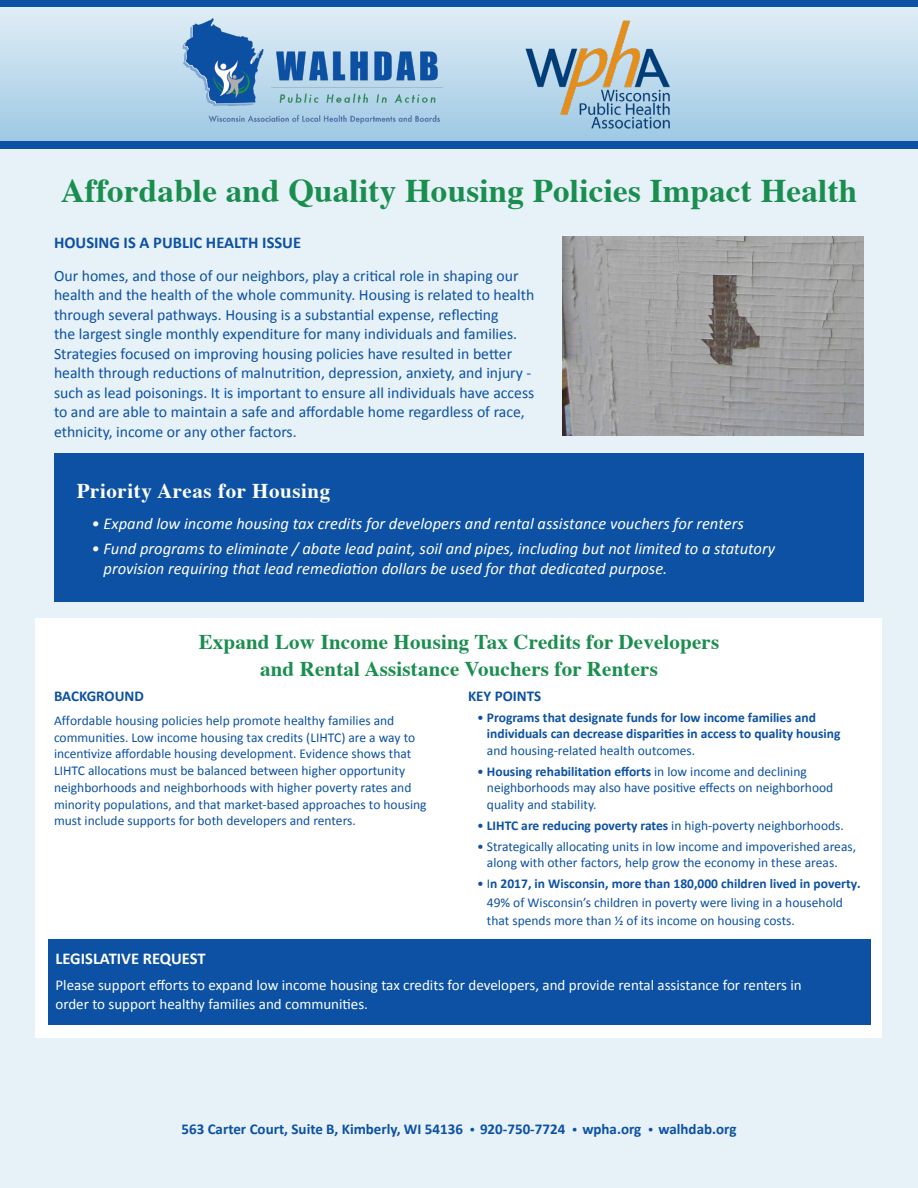
<style>
.page{position:relative;width:918px;height:1188px;background:#fff}
.page>*{position:absolute;margin:0;border:0;box-sizing:border-box;transform-origin:0 0}
.t1{font:700 33px "Times";letter-spacing:.01em;color:#1a8e4e}
.t2{font:700 21px/27px "Times";letter-spacing:.01em;color:#1a8e4e;text-align:center}
.t3{font:700 21px "Times";letter-spacing:.03em;color:#fff}
.t4{font:italic 16.5px/19.8px "Calibri";color:#fff}
.t5{font:700 16.5px "Calibri";color:#0c51a3}
.t6{font:700 16.5px "Calibri";color:#fff}
.t7{font:15.75px/19.5px "Calibri";color:#0c51a3}
.t8{font:15px/19.5px "Calibri";color:#fff}
.t9{font:700 15px "Calibri";color:#0c51a3}
.t10{font:13.5px/16.8px "Calibri";color:#0c51a3}
.t11{font:700 13.5px/16.5px "Calibri";color:#0c51a3}
.s1{font-weight:400}
.s2{font-weight:700}
.s3{font-size:10.5px}
</style>
<div class="page">
<div style="left:0;top:145px;width:918px;height:1043px;background:#e6f1f8"></div>
<svg style="left:0;top:7px;width:918px;height:135px;background:#bdd9ec"></svg>
<div style="left:0;top:142px;width:918px;height:7px;background:#0c51a3"></div>
<div style="left:0;top:0;width:918px;height:7px;background:#0c51a3"></div>
<img style="left:176px;top:18px;width:282px;height:114px">
<img style="left:470px;top:18px;width:256px;height:114px">
<div style="left:36px;top:618px;width:846px;height:419px;background:#fff"></div>
<div style="left:49px;top:939px;width:822px;height:86px;background:#0c51a3"></div>
<div style="left:54px;top:454px;width:810px;height:148px;background:#0c51a3"></div>
<img style="left:563px;top:236px;width:301px;height:199px">
<h1 class="t1" style="left:61px;top:159px;width:798px">Affordable and Quality Housing Policies Impact Health</h1>
<p class="t5" style="left:54px;top:232px;width:249px">HOUSING IS A PUBLIC HEALTH ISSUE</p>
<p class="t7" style="left:54px;top:266px;width:482px">Our homes, and those of our neighbors, play a critical role in shaping our health and the health of the whole community. Housing is related to health through several pathways. Housing is a substantial expense, reflecting<br>the largest single monthly expenditure for many individuals and families.<br>Strategies focused on improving housing policies have resulted in better health through reductions of malnutrition, depression, anxiety, and injury - such as lead poisonings. It is important to ensure all individuals have access to and are able to maintain a safe and affordable home regardless of race, ethnicity, income or any other factors.</p>
<h2 class="t3" style="left:77px;top:470px;width:255px">Priority Areas for Housing</h2>
<p class="t4" style="left:92px;top:513px;width:654px">• Expand low income housing tax credits for developers and rental assistance vouchers for renters</p>
<p class="t4" style="left:104px;top:538px;width:673px;text-indent:-12px">• Fund programs to eliminate / abate lead paint, soil and pipes, including but not limited to a statutory provision requiring that lead remediation dollars be used for that dedicated purpose.</p>
<h2 class="t2" style="left:199px;top:626px;width:522px">Expand Low Income Housing Tax Credits for Developers and Rental Assistance Vouchers for Renters</h2>
<p class="t9" style="left:54px;top:686px;width:91px">BACKGROUND</p>
<p class="t10" style="left:54px;top:712px;width:374px">Affordable housing policies help promote healthy families and communities. Low income housing tax credits (LIHTC) are a way to incentivize affordable housing development. Evidence shows that LIHTC allocations must be balanced between higher opportunity neighborhoods and neighborhoods with higher poverty rates and minority populations, and that market-based approaches to housing must include supports for both developers and renters.</p>
<p class="t9" style="left:468px;top:686px;width:75px">KEY POINTS</p>
<p class="t11" style="left:487px;top:709px;width:355px;text-indent:-10px"><span class="s1">•</span> Programs that designate funds for low income families and individuals can decrease disparities in access to quality housing</p>
<p class="t10" style="left:487px;top:742px;width:210px">and housing-related health outcomes.</p>
<p class="t10" style="left:487px;top:763px;width:348px;text-indent:-10px">• <span class="s2">Housing rehabilitation efforts</span> in low income and declining neighborhoods may also have positive effects on neighborhood quality and stability.</p>
<p class="t10" style="left:477px;top:817px;width:368px">• <span class="s2">LIHTC are reducing poverty rates</span> in high-poverty neighborhoods.</p>
<p class="t10" style="left:487px;top:838px;width:371px;text-indent:-10px">• Strategically allocating units in low income and impoverished areas, along with other factors, help grow the economy in these areas.</p>
<p class="t10" style="left:487px;top:875px;width:375px;line-height:18.6px;text-indent:-10px">• I<span class="s2">n 2017, in Wisconsin, more than 180,000 children lived in poverty.<br></span>49% of Wisconsin’s children in poverty were living in a household that spends more than ½ of its income on housing costs.</p>
<p class="t6" style="left:56px;top:948px;width:152px">LEGISLATIVE REQUEST</p>
<p class="t8" style="left:56px;top:975px;width:748px">Please support efforts to expand low income housing tax credits for developers, and provide rental assistance for renters in order to support healthy families and communities.</p>
<p class="t9" style="left:182px;top:1120px;width:556px">563 Carter Court, Suite B, Kimberly, WI 54136 <span class="s3">•</span> 920-750-7724 <span class="s3">•</span> wpha.org <span class="s3">•</span> walhdab.org</p>
</div>
